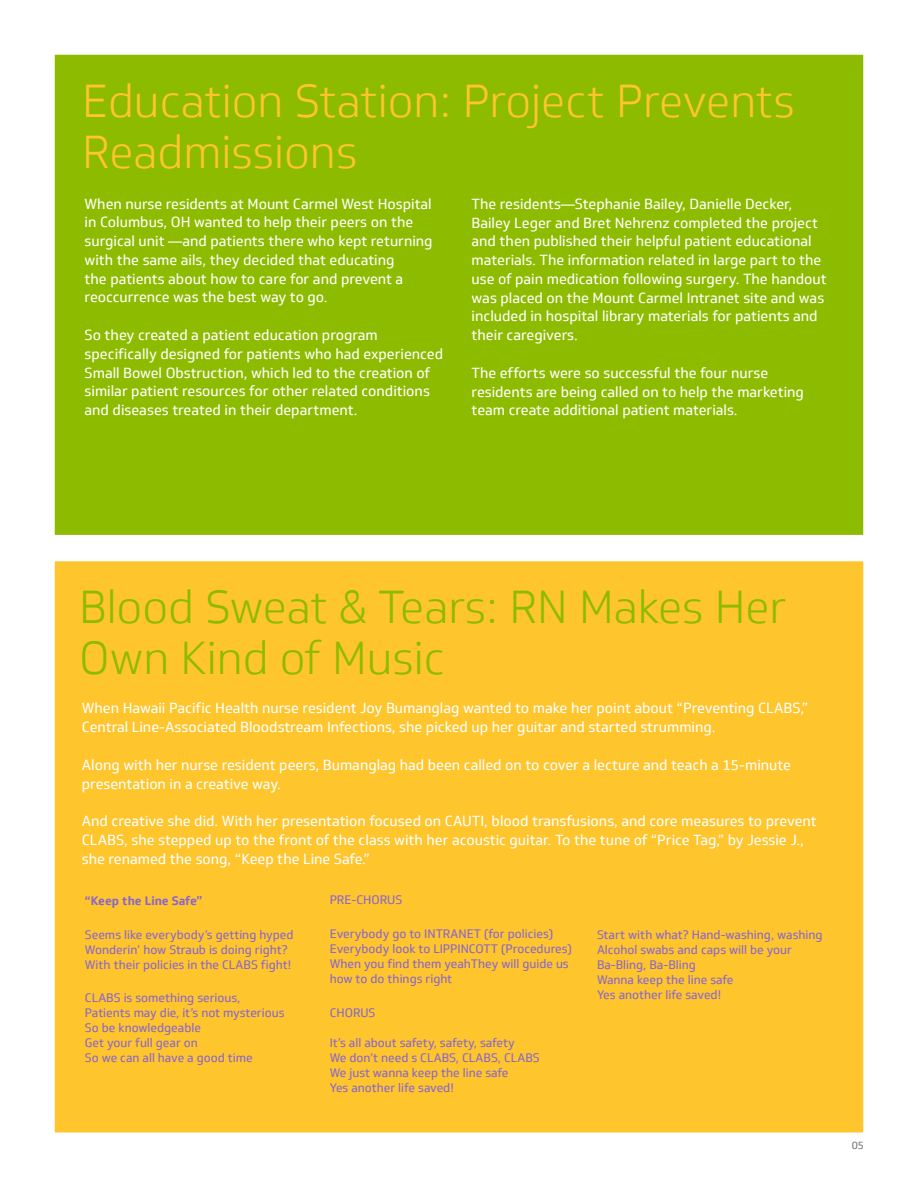
<style>
.page{position:relative;width:918px;height:1188px;background:#fff}
.page>*{position:absolute;margin:0;border:0;box-sizing:border-box;transform-origin:0 0}
.Subhead-XtraBOLD_Gol{font:300 45px/51px "Soleto";color:#ffc52d}
.Subhead-XtraBOLD_Gol-2{font:300 45px/51px "Soleto";color:#8dbb00}
.Subhead-XtraBOLD_Gol-3{font:14.25px/18.8px "Soleto";color:#fff}
.Subhead-XtraBOLD_Gol-4{font:12px/15px "Soleto";color:#86c}
.Subhead-XtraBOLD_Gol-5{font:700 12px "Soleto";color:#86c}
.t1{font:10.5px "Soleto";color:#77777a}
</style>
<div class="page">
<div style="left:53px;top:53px;width:812px;height:483px;background:#8dbb00;border:2px solid #fff"></div>
<div style="left:53px;top:560px;width:812px;height:574px;background:#ffc52d;border:2px solid #fff"></div>
<p class="Subhead-XtraBOLD_Gol" style="left:82px;top:76px;width:714px">Education Station: Project Prevents<br>Readmissions</p>
<p class="Subhead-XtraBOLD_Gol-3" style="left:85px;top:194px;width:350px">When nurse residents at Mount Carmel West Hospital in Columbus, OH wanted to help their peers on the surgical unit —and patients there who kept returning with the same ails, they decided that educating<br>the patients about how to care for and prevent a reoccurrence was the best way to go.</p>
<p class="Subhead-XtraBOLD_Gol-3" style="left:85px;top:326px;width:360px">So they created a patient education program specifically designed for patients who had experienced Small Bowel Obstruction, which led to the creation of similar patient resources for other related conditions and diseases treated in their department.</p>
<p class="Subhead-XtraBOLD_Gol-3" style="left:472px;top:195px;width:357px">The residents—Stephanie Bailey, Danielle Decker, Bailey Leger and Bret Nehrenz completed the project and then published their helpful patient educational materials. The information related in large part to the use of pain medication following surgery. The handout was placed on the Mount Carmel Intranet site and was included in hospital library materials for patients and their caregivers.</p>
<p class="Subhead-XtraBOLD_Gol-3" style="left:472px;top:364px;width:334px">The efforts were so successful the four nurse residents are being called on to help the marketing team create additional patient materials.</p>
<p class="Subhead-XtraBOLD_Gol-2" style="left:79px;top:582px;width:709px">Blood Sweat &amp; Tears: RN Makes Her<br>Own Kind of Music</p>
<p class="Subhead-XtraBOLD_Gol-3" style="left:82px;top:699px;width:728px">When Hawaii Pacific Health nurse resident Joy Bumanglag wanted to make her point about “Preventing CLABS,”<br>Central Line-Associated Bloodstream Infections, she picked up her guitar and started strumming.</p>
<p class="Subhead-XtraBOLD_Gol-3" style="left:82px;top:755px;width:711px">Along with her nurse resident peers, Bumanglag had been called on to cover a lecture and teach a 15-minute presentation in a creative way.</p>
<p class="Subhead-XtraBOLD_Gol-3" style="left:82px;top:812px;width:736px">And creative she did. With her presentation focused on CAUTI, blood transfusions, and core measures to prevent<br>CLABS, she stepped up to the front of the class with her acoustic guitar. To the tune of “Price Tag,” by Jessie J., she renamed the song, “Keep the Line Safe.”</p>
<p class="Subhead-XtraBOLD_Gol-5" style="left:85px;top:893px;width:119px">“Keep the Line Safe”</p>
<p class="Subhead-XtraBOLD_Gol-4" style="left:85px;top:927px;width:210px">Seems like everybody’s getting hyped<br>Wonderin’ how Straub is doing right?<br>With their policies in the CLABS fight!</p>
<p class="Subhead-XtraBOLD_Gol-4" style="left:85px;top:991px;width:201px">CLABS is something serious,<br>Patients may die, it’s not mysterious<br>So be knowledgeable<br>Get your full gear on<br>So we can all have a good time</p>
<p class="Subhead-XtraBOLD_Gol-4" style="left:330px;top:892px;width:74px">PRE-CHORUS</p>
<p class="Subhead-XtraBOLD_Gol-4" style="left:330px;top:926px;width:244px">Everybody go to INTRANET (for policies)<br>Everybody look to LIPPINCOTT (Procedures)<br>When you find them yeahThey will guide us how to do things right</p>
<p class="Subhead-XtraBOLD_Gol-4" style="left:330px;top:1005px;width:47px">CHORUS</p>
<p class="Subhead-XtraBOLD_Gol-4" style="left:330px;top:1035px;width:212px">It’s all about safety, safety, safety<br>We don’t need s CLABS, CLABS, CLABS<br>We just wanna keep the line safe<br>Yes another life saved!</p>
<p class="Subhead-XtraBOLD_Gol-4" style="left:597px;top:927px;width:227px">Start with what? Hand-washing, washing<br>Alcohol swabs and caps will be your<br>Ba-Bling, Ba-Bling<br>Wanna keep the line safe<br>Yes another life saved!</p>
<p class="t1" style="left:852px;top:1139px;width:14px">05</p>
</div>
